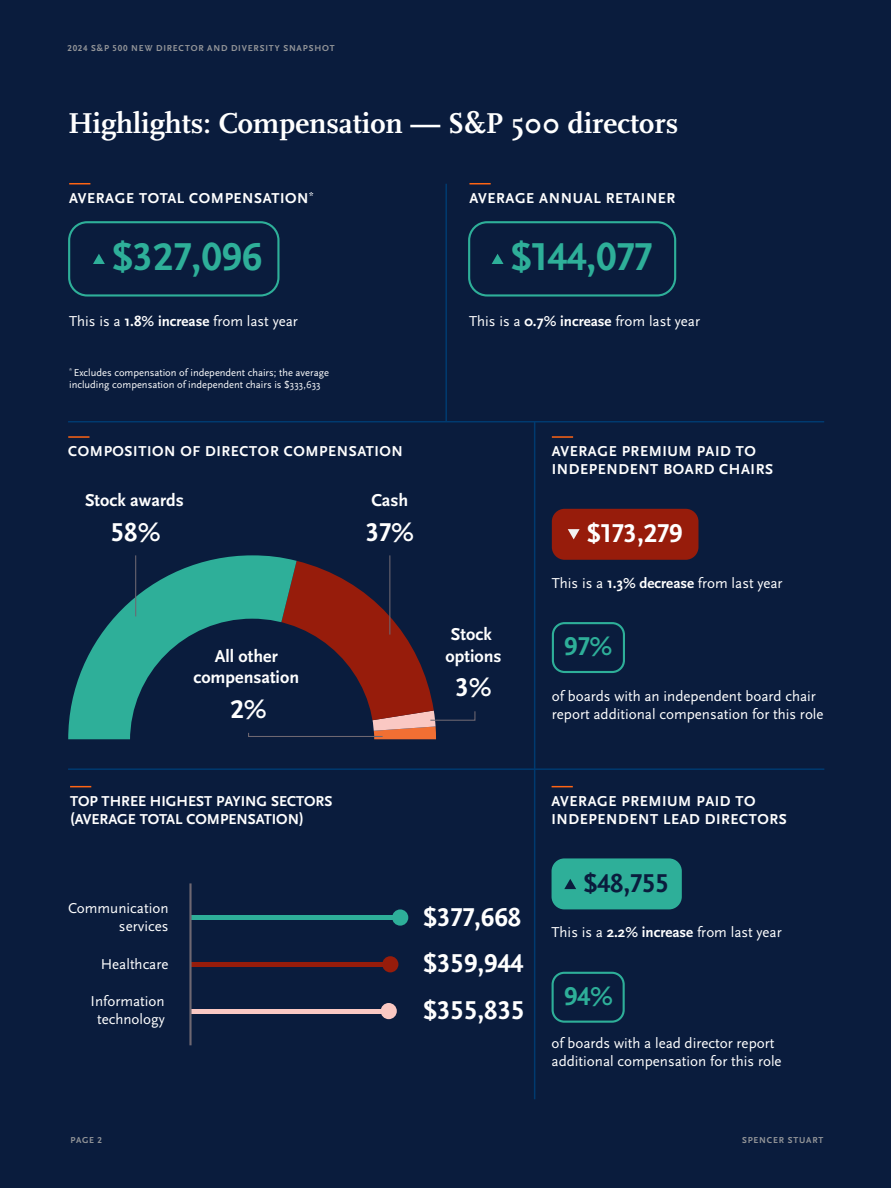
<style>
.page{position:relative;width:891px;height:1188px;background:#0a1c3d}
.page>*{position:absolute;margin:0;border:0;box-sizing:border-box;transform-origin:0 0}
.t1{font:700 40.65px "Scala Sans Pro";color:#2eaf99}
.t2{font:700 30px "Scala Pro";color:#fff}
.t3{font:700 27px/46.8px "Scala Sans Pro";color:#fff}
.t4{font:700 27px "Scala Sans Pro";color:#0a1c3d}
.t5{font:700 27px "Scala Sans Pro";color:#2eaf99}
.t6{font:700 18px "Scala Sans Pro";color:#fff}
.t7{font:15px/18px "Scala Sans Pro";color:#fff}
.t8{font:700 15px/18px "Scala Sans Pro";letter-spacing:.04em;color:#fff}
.t9{font:700 15px/18px "Scala Sans Pro";color:#fff}
.t10{font:10.5px/12.6px "Scala Sans Pro";color:#fff}
.t11{font:700 9px "Scala Sans Pro";letter-spacing:.09em;color:#939598}
.s1{font-weight:700}
</style>
<div class="page">
<div style="left:192px;top:915px;width:209px;height:5px;background:#2eaf99"></div>
<div style="left:392px;top:909px;width:16px;height:17px;background:#2eaf99;border-radius:50%"></div>
<hr style="left:192px;top:962px;width:199px;height:4px;background:#971c0b">
<div style="left:382px;top:956px;width:16px;height:16px;background:#971c0b;border-radius:50%"></div>
<hr style="left:192px;top:1009px;width:197px;height:4px;background:#fac8c3">
<div style="left:381px;top:1003px;width:16px;height:16px;background:#fac8c3;border-radius:50%"></div>
<svg style="left:68px;top:555px;width:408px;height:185px"></svg>
<svg style="left:552px;top:622px;width:73px;height:51px"></svg>
<div style="left:552px;top:509px;width:146px;height:51px;background:#971c0b;border-radius:13px"></div>
<div style="left:68px;top:221px;width:212px;height:76px;border:2px solid #2eaf99;border-radius:18px"></div>
<div style="left:468px;top:221px;width:208px;height:76px;border:2px solid #2eaf99;border-radius:18px"></div>
<hr style="left:189px;top:883px;width:3px;height:162px;background:#6e6771">
<div style="left:552px;top:858px;width:130px;height:51px;background:#2eaf99;border-radius:13px"></div>
<svg style="left:552px;top:972px;width:73px;height:51px"></svg>
<hr style="left:68px;top:421px;width:756px;height:1px;background:#003a70">
<hr style="left:445px;top:184px;width:2px;height:238px;background:#003a70">
<hr style="left:534px;top:421px;width:1px;height:678px;background:#003a70">
<hr style="left:68px;top:768px;width:756px;height:2px;background:#003a70">
<svg style="left:69px;top:183px;width:21px;height:1px"></svg>
<hr style="left:552px;top:436px;width:21px;height:2px;background:#ff6413">
<hr style="left:68px;top:436px;width:21px;height:2px;background:#ff6413">
<svg style="left:70px;top:786px;width:21px;height:1px"></svg>
<svg style="left:93px;top:254px;width:12px;height:10px"></svg>
<svg style="left:568px;top:529px;width:12px;height:10px"></svg>
<svg style="left:469px;top:183px;width:22px;height:1px"></svg>
<svg style="left:492px;top:254px;width:12px;height:10px"></svg>
<svg style="left:552px;top:786px;width:21px;height:1px"></svg>
<svg style="left:564px;top:879px;width:12px;height:10px"></svg>
<p class="t11" style="left:68px;top:43px;width:269px">2024 S&amp;P 500 NEW DIRECTOR AND DIVERSITY SNAPSHOT</p>
<h2 class="t2" style="left:68px;top:105px;width:612px">Highlights: Compensation — S&amp;P 500 directors</h2>
<p class="t8" style="left:69px;top:189px;width:246px">AVERAGE TOTAL COMPENSATION<sup>*</sup></p>
<h1 class="t1" style="left:113px;top:233px;width:151px">$327,096</h1>
<p class="t7" style="left:69px;top:312px;width:230px">This is a <span class="s1">1.8% increase</span> from last year</p>
<p class="t10" style="left:69px;top:366px;width:261px"><sup>*</sup> Excludes compensation of independent chairs; the average including compensation of independent chairs is $333,633</p>
<p class="t8" style="left:68px;top:442px;width:336px">COMPOSITION OF DIRECTOR COMPENSATION</p>
<p class="t6" style="left:371px;top:489px;width:38px">Cash</p>
<p class="t6" style="left:85px;top:489px;width:100px">Stock awards</p>
<h3 class="t3" style="left:111px;top:508px;width:51px">58%</h3>
<h3 class="t3" style="left:366px;top:508px;width:50px">37%</h3>
<p class="t8" style="left:469px;top:189px;width:207px">AVERAGE ANNUAL RETAINER</p>
<h1 class="t1" style="left:511px;top:233px;width:142px">$144,077</h1>
<p class="t7" style="left:469px;top:312px;width:232px">This is a <span class="s1">0.7% increase</span> from last year</p>
<p class="t8" style="left:552px;top:442px;width:223px">AVERAGE PREMIUM PAID TO<br>INDEPENDENT BOARD CHAIRS</p>
<h3 class="t3" style="left:587px;top:510px;width:97px">$173,279</h3>
<p class="t7" style="left:552px;top:574px;width:232px">This is a <span class="s1">1.3% decrease</span> from last year</p>
<p class="t6" style="left:451px;top:624px;width:42px">Stock</p>
<p class="t6" style="left:215px;top:645px;width:64px">All other</p>
<p class="t6" style="left:446px;top:645px;width:58px">options</p>
<p class="t6" style="left:193px;top:667px;width:107px">compensation</p>
<h3 class="t3" style="left:455px;top:664px;width:38px">3%</h3>
<h3 class="t3" style="left:230px;top:686px;width:38px">2%</h3>
<h3 class="t5" style="left:564px;top:631px;width:50px">97%</h3>
<p class="t7" style="left:552px;top:687px;width:273px">of boards with an independent board chair report additional compensation for this role</p>
<p class="t9" style="left:70px;top:792px;width:264px">TOP THREE HIGHEST PAYING SECTORS (AVERAGE TOTAL COMPENSATION)</p>
<p class="t7" style="left:68px;top:899px;width:102px;text-align:right">Communication services</p>
<p class="t7" style="left:101px;top:955px;width:69px">Healthcare</p>
<p class="t7" style="left:91px;top:992px;width:76px;text-align:center">Information technology</p>
<h3 class="t3" style="left:424px;top:894px;width:103px">$377,668 $359,944 $355,835</h3>
<p class="t8" style="left:552px;top:792px;width:237px">AVERAGE PREMIUM PAID TO<br>INDEPENDENT LEAD DIRECTORS</p>
<h3 class="t4" style="left:584px;top:867px;width:87px">$48,755</h3>
<p class="t7" style="left:552px;top:923px;width:232px">This is a <span class="s1">2.2% increase</span> from last year</p>
<h3 class="t5" style="left:564px;top:980px;width:51px">94%</h3>
<p class="t7" style="left:552px;top:1034px;width:232px">of boards with a lead director report additional compensation for this role</p>
<p class="t11" style="left:70px;top:1135px;width:33px">PAGE 2</p>
<p class="t11" style="left:742px;top:1135px;width:83px">SPENCER STUART</p>
</div>
